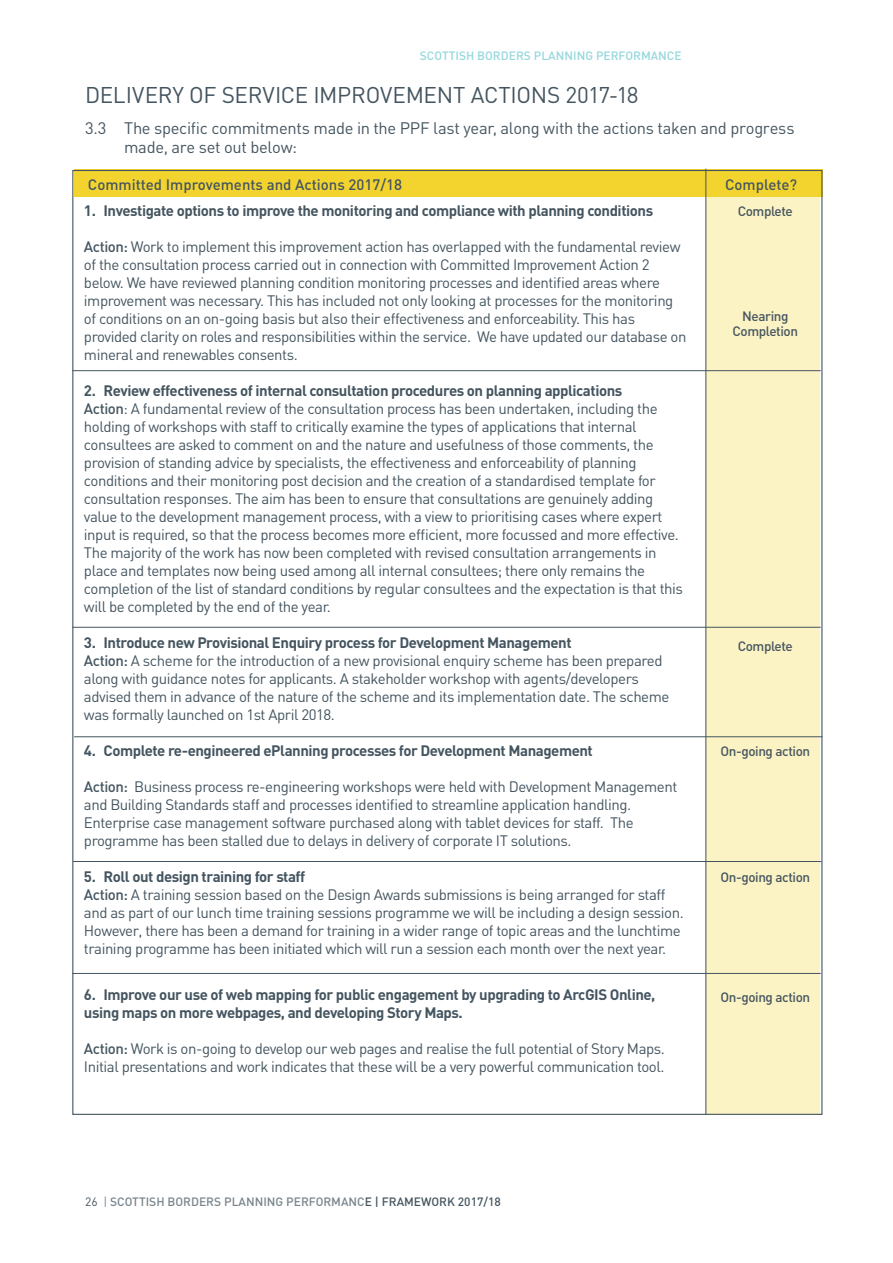
<style>
.page{position:relative;width:893px;height:1263px;background:#fff}
.page>*{position:absolute;margin:0;border:0;box-sizing:border-box;transform-origin:0 0}
.t1{font:22.5px "DIN";letter-spacing:-.015em;color:#455560}
.t2{font:16.5px/19.8px "DIN";letter-spacing:-.02em;color:#455560}
.t3{font:15px/18px "DIN";letter-spacing:-.03em;color:#455560}
.t4{font:700 15px/18px "DIN";letter-spacing:-.03em;color:#455560}
.t5{font:500 15px "DIN";color:#455560}
.t6{font:500 13.5px/15px "DIN";letter-spacing:-.03em;color:#455560;text-align:center}
.t7{font:500 12px "DIN";color:#79858c}
.t8{font:500 12px "DIN";color:#96d8dd}
.s1{color:#fff}
.s2{font-weight:500}
.s3{font-weight:700}
.s4{font-weight:400;color:#455560}
.s5{font-weight:400}
.s6{color:#455560}
</style>
<div class="page">
<div style="left:706px;top:169px;width:114px;height:946px;background:#fcf3c4"></div>
<hr style="left:72px;top:370px;width:749px;height:1px;background:#455560">
<hr style="left:72px;top:627px;width:749px;height:1px;background:#455560">
<div style="left:74px;top:170px;width:748px;height:27px;background:#f3d42e"></div>
<hr style="left:705px;top:169px;width:1px;height:946px;background:#455560">
<hr style="left:74px;top:736px;width:748px;height:1px;background:#455560">
<hr style="left:73px;top:861px;width:748px;height:1px;background:#455560">
<hr style="left:72px;top:973px;width:749px;height:1px;background:#455560">
<p class="t8" style="left:420px;top:48px;width:388px">SCOTTISH BORDERS PLANNING PERFORMANCE <span class="s1">FRAMEWORK 2017/18</span></p>
<h1 class="t1" style="left:85px;top:81px;width:555px">DELIVERY OF SERVICE IMPROVEMENT ACTIONS 2017-18</h1>
<p class="t2" style="left:124px;top:117px;width:672px;text-indent:-39px">3.3 The specific commitments made in the PPF last year, along with the actions taken and progress made, are set out below:</p>
<p class="t5" style="left:88px;top:175px;width:316px">Committed Improvements and Actions 2017/18</p>
<p class="t5" style="left:725px;top:175px;width:74px">Complete?</p>
<p class="t4" style="left:84px;top:201px;width:571px">1. Investigate options to improve the monitoring and compliance with planning conditions</p>
<p class="t3" style="left:84px;top:237px;width:604px"><span class="s2">Action:</span> Work to implement this improvement action has overlapped with the fundamental review of the consultation process carried out in connection with Committed Improvement Action 2 below. We have reviewed planning condition monitoring processes and identified areas where improvement was necessary. This has included not only looking at processes for the monitoring of conditions on an on-going basis but also their effectiveness and enforceability. This has provided clarity on roles and responsibilities within the service. We have updated our database on mineral and renewables consents.</p>
<p class="t3" style="left:84px;top:381px;width:601px"><span class="s3">2. Review effectiveness of internal consultation procedures on planning applications<br></span><span class="s2">Action</span>: A fundamental review of the consultation process has been undertaken, including the holding of workshops with staff to critically examine the types of applications that internal consultees are asked to comment on and the nature and usefulness of those comments, the provision of standing advice by specialists, the effectiveness and enforceability of planning conditions and their monitoring post decision and the creation of a standardised template for consultation responses. The aim has been to ensure that consultations are genuinely adding value to the development management process, with a view to prioritising cases where expert input is required, so that the process becomes more efficient, more focussed and more effective.<br>The majority of the work has now been completed with revised consultation arrangements in place and templates now being used among all internal consultees; there only remains the completion of the list of standard conditions by regular consultees and the expectation is that this will be completed by the end of the year.</p>
<p class="t3" style="left:84px;top:633px;width:587px"><span class="s3">3. Introduce new Provisional Enquiry process for Development Management<br></span><span class="s2">Action:</span> A scheme for the introduction of a new provisional enquiry scheme has been prepared along with guidance notes for applicants. A stakeholder workshop with agents/developers advised them in advance of the nature of the scheme and its implementation date. The scheme was formally launched on 1st April 2018.</p>
<p class="t4" style="left:84px;top:741px;width:510px">4. Complete re-engineered ePlanning processes for Development Management</p>
<p class="t3" style="left:84px;top:777px;width:595px"><span class="s2">Action:</span> Business process re-engineering workshops were held with Development Management and Building Standards staff and processes identified to streamline application handling.<br>Enterprise case management software purchased along with tablet devices for staff. The programme has been stalled due to delays in delivery of corporate IT solutions.</p>
<p class="t3" style="left:84px;top:867px;width:601px"><span class="s3">5. Roll out design training for staff<br></span><span class="s2">Action:</span> A training session based on the Design Awards submissions is being arranged for staff and as part of our lunch time training sessions programme we will be including a design session.<br>However, there has been a demand for training in a wider range of topic areas and the lunchtime training programme has been initiated which will run a session each month over the next year.</p>
<p class="t4" style="left:84px;top:985px;width:573px">6. Improve our use of web mapping for public engagement by upgrading to ArcGIS Online, using maps on more webpages, and developing Story Maps.</p>
<p class="t3" style="left:84px;top:1040px;width:582px"><span class="s2">Action:</span> Work is on-going to develop our web pages and realise the full potential of Story Maps.<br>Initial presentations and work indicates that these will be a very powerful communication tool.</p>
<p class="t6" style="left:738px;top:203px;width:57px">Complete</p>
<p class="t6" style="left:732px;top:308px;width:67px">Nearing<br>Completion</p>
<p class="t6" style="left:738px;top:638px;width:57px">Complete</p>
<p class="t6" style="left:720px;top:743px;width:91px">On-going action</p>
<p class="t6" style="left:720px;top:869px;width:91px">On-going action</p>
<p class="t6" style="left:720px;top:989px;width:91px">On-going action</p>
<p class="t7" style="left:85px;top:1194px;width:417px"><span class="s4">26</span> <span class="s5">|</span> SCOTTISH BORDERS PLANNING PERFORMANC<span class="s6">E | FRAMEWORK 2017/18</span></p>
</div>
